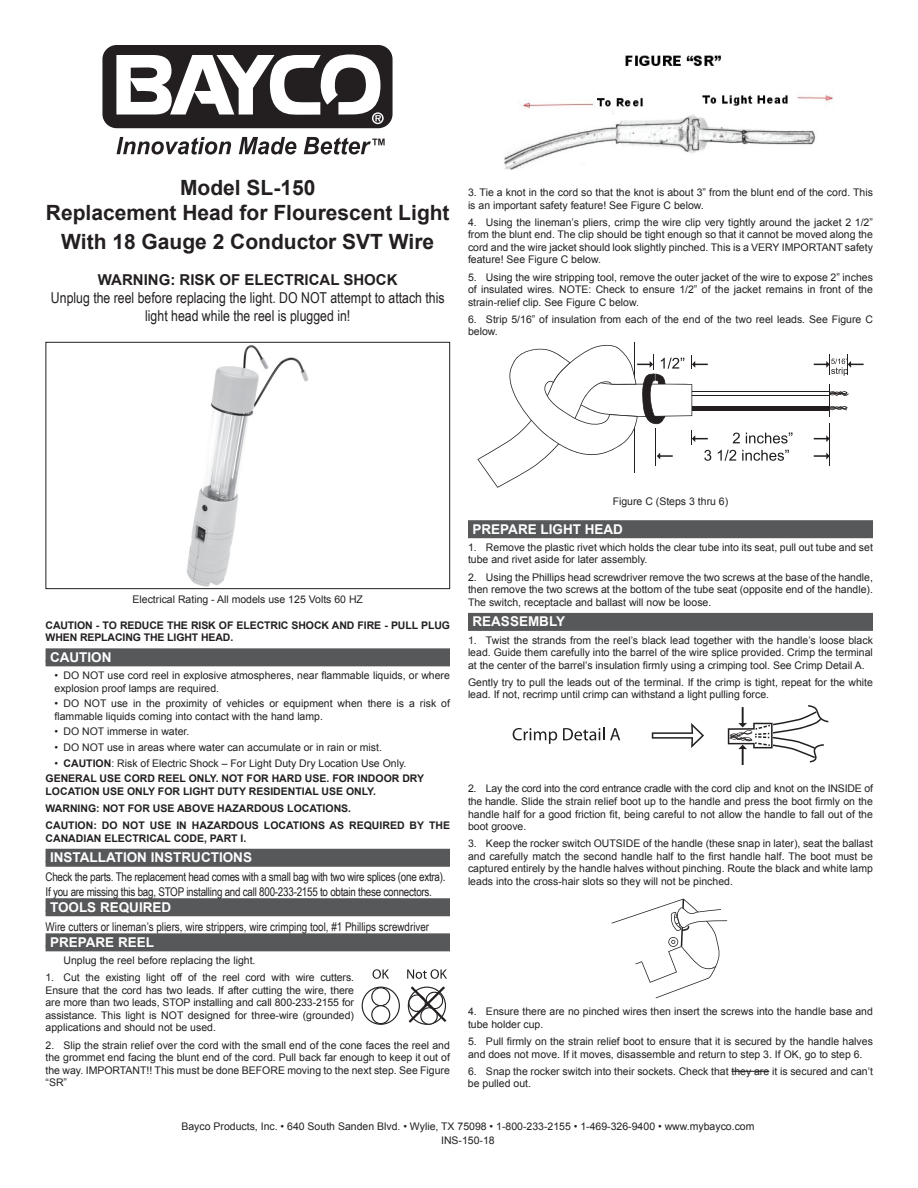
<style>
.page{position:relative;width:918px;height:1188px;background:#fff}
.page>*{position:absolute;margin:0;border:0;box-sizing:border-box;transform-origin:0 0}
.t1{font:700 21px/25.2px "Arial";color:#231f20;text-align:center}
.t2{font:15px/18px "Arial Narrow";color:#231f20;text-align:center}
.t3{font:700 15px "Arial";color:#231f20}
.t4{font:700 13.5px "Arial";color:#fff}
.t5{font:12px/14.4px "Arial Narrow";letter-spacing:-.02em;color:#231f20}
.t6{font:12px "Arial Narrow";color:#231f20}
.t7{font:10.5px/12.6px "Arial";color:#231f20}
.t8{font:700 10.5px/17.1px "Arial";color:#231f20}
.s1{font-weight:400}
</style>
<div class="page">
<div style="left:46px;top:648px;width:404px;height:14px;background:#57585a"></div>
<div style="left:46px;top:660px;width:404px;height:6px;background:#57585a"></div>
<div style="left:46px;top:849px;width:404px;height:13px;background:#57585a"></div>
<div style="left:46px;top:861px;width:404px;height:6px;background:#57585a"></div>
<div style="left:46px;top:898px;width:404px;height:14px;background:#57585a"></div>
<div style="left:46px;top:910px;width:404px;height:6px;background:#57585a"></div>
<div style="left:46px;top:933px;width:404px;height:14px;background:#57585a"></div>
<div style="left:46px;top:945px;width:404px;height:6px;background:#57585a"></div>
<img style="left:187px;top:345px;width:121px;height:242px">
<div style="left:46px;top:342px;width:404px;height:247px;border:1px solid #231f20"></div>
<div style="left:102px;top:45px;width:291px;height:83px;background:#231f20;border-radius:14px"></div>
<svg style="left:116px;top:54px;width:268px;height:70px"></svg>
<svg style="left:117px;top:137px;width:114px;height:18px"></svg>
<svg style="left:239px;top:137px;width:57px;height:18px"></svg>
<svg style="left:304px;top:137px;width:81px;height:18px"></svg>
<div style="left:468px;top:520px;width:405px;height:14px;background:#57585a"></div>
<div style="left:468px;top:532px;width:405px;height:6px;background:#57585a"></div>
<div style="left:468px;top:613px;width:405px;height:13px;background:#57585a"></div>
<div style="left:468px;top:625px;width:405px;height:6px;background:#57585a"></div>
<img style="left:504px;top:55px;width:329px;height:115px">
<hr style="left:634px;top:342px;width:1px;height:131px;background:#231f20">
<svg style="left:733px;top:433px;width:7px;height:10px"></svg>
<svg style="left:746px;top:433px;width:46px;height:11px"></svg>
<svg style="left:718px;top:450px;width:18px;height:11px"></svg>
<svg style="left:742px;top:450px;width:47px;height:11px"></svg>
<hr style="left:829px;top:384px;width:1px;height:32px;background:#231f20">
<hr style="left:829px;top:424px;width:1px;height:42px;background:#231f20">
<hr style="left:692px;top:391px;width:138px;height:1px;background:#231f20">
<hr style="left:692px;top:395px;width:138px;height:1px;background:#231f20">
<div style="left:692px;top:406px;width:138px;height:5px;background:#231f20"></div>
<svg style="left:830px;top:391px;width:19px;height:5px"></svg>
<svg style="left:830px;top:406px;width:17px;height:5px"></svg>
<svg style="left:814px;top:435px;width:15px;height:7px"></svg>
<svg style="left:477px;top:344px;width:234px;height:144px"></svg>
<svg style="left:814px;top:355px;width:50px;height:21px"></svg>
<svg style="left:814px;top:453px;width:15px;height:6px"></svg>
<svg style="left:513px;top:728px;width:44px;height:16px"></svg>
<svg style="left:563px;top:728px;width:41px;height:12px"></svg>
<svg style="left:610px;top:728px;width:10px;height:12px"></svg>
<svg style="left:652px;top:723px;width:52px;height:25px"></svg>
<svg style="left:728px;top:705px;width:100px;height:60px"></svg>
<svg style="left:612px;top:899px;width:115px;height:99px"></svg>
<hr style="left:731px;top:1071px;width:38px;height:1px;background:#231f20">
<svg style="left:362px;top:987px;width:38px;height:38px"></svg>
<svg style="left:407px;top:986px;width:39px;height:39px"></svg>
<svg style="left:373px;top:969px;width:16px;height:10px"></svg>
<svg style="left:407px;top:969px;width:40px;height:10px"></svg>
<h1 class="t1" style="left:46px;top:176px;width:405px">Model SL-150<br>Replacement Head for Flourescent Light</h1>
<h1 class="t1" style="left:61px;top:230px;width:374px">With 18 Gauge 2 Conductor SVT Wire</h1>
<h2 class="t3" style="left:98px;top:270px;width:301px">WARNING: RISK OF ELECTRICAL SHOCK</h2>
<h2 class="t2" style="left:51px;top:288px;width:395px">Unplug the reel before replacing the light. DO NOT attempt to attach this light head while the reel is plugged in!</h2>
<p class="t7" style="left:468px;top:186px;width:406px">3. Tie a knot in the cord so that the knot is about 3” from the blunt end of the cord. This is an important safety feature! See Figure C below.</p>
<p class="t7" style="left:468px;top:216px;width:406px;text-align:justify">4. Using the lineman’s pliers, crimp the wire clip very tightly around the jacket 2 1/2” from the blunt end. The clip should be tight enough so that it cannot be moved along the cord and the wire jacket should look slightly pinched. This is a VERY IMPORTANT safety feature! See Figure C below.</p>
<p class="t7" style="left:468px;top:271px;width:406px;text-align:justify">5. Using the wire stripping tool, remove the outer jacket of the wire to expose 2” inches of insulated wires. NOTE: Check to ensure 1/2” of the jacket remains in front of the strain-relief clip. See Figure C below.</p>
<p class="t7" style="left:468px;top:313px;width:406px">6. Strip 5/16” of insulation from each of the end of the two reel leads. See Figure C below.</p>
<p class="t7" style="left:133px;top:593px;width:232px">Electrical Rating - All models use 125 Volts 60 HZ</p>
<p class="t8" style="left:46px;top:619px;width:406px;line-height:12.6px">CAUTION - TO REDUCE THE RISK OF ELECTRIC SHOCK AND FIRE - PULL PLUG<br>WHEN REPLACING THE LIGHT HEAD.</p>
<p class="t4" style="left:50px;top:648px;width:63px">CAUTION</p>
<p class="t7" style="left:55px;top:669px;width:397px">• DO NOT use cord reel in explosive atmospheres, near flammable liquids, or where explosion proof lamps are required.</p>
<p class="t7" style="left:55px;top:697px;width:397px">• DO NOT use in the proximity of vehicles or equipment when there is a risk of flammable liquids coming into contact with the hand lamp.</p>
<p class="t7" style="left:55px;top:725px;width:136px">• DO NOT immerse in water.</p>
<p class="t7" style="left:55px;top:741px;width:329px">• DO NOT use in areas where water can accumulate or in rain or mist.</p>
<p class="t8" style="left:46px;top:755px;width:380px;line-height:15.6px;text-indent:9px"><span class="s1">•</span> CAUTION<span class="s1">: Risk of Electric Shock – For Light Duty Dry Location Use Only.<br></span>GENERAL USE CORD REEL ONLY. NOT FOR HARD USE. FOR INDOOR DRY</p>
<p class="t8" style="left:46px;top:783px;width:406px">LOCATION USE ONLY FOR LIGHT DUTY RESIDENTIAL USE ONLY.<br>WARNING: NOT FOR USE ABOVE HAZARDOUS LOCATIONS.<br>CAUTION: DO NOT USE IN HAZARDOUS LOCATIONS AS REQUIRED BY THE</p>
<p class="t8" style="left:46px;top:830px;width:202px">CANADIAN ELECTRICAL CODE, PART I.</p>
<p class="t4" style="left:50px;top:849px;width:203px">INSTALLATION INSTRUCTIONS</p>
<p class="t5" style="left:46px;top:869px;width:402px">Check the parts. The replacement head comes with a small bag with two wire splices (one extra).<br>If you are missing this bag, STOP installing and call 800-233-2155 to obtain these connectors.</p>
<p class="t4" style="left:50px;top:898px;width:123px">TOOLS REQUIRED</p>
<p class="t6" style="left:46px;top:918px;width:385px">Wire cutters or lineman’s pliers, wire strippers, wire crimping tool, #1 Phillips screwdriver</p>
<p class="t4" style="left:50px;top:933px;width:106px">PREPARE REEL</p>
<p class="t7" style="left:64px;top:954px;width:194px">Unplug the reel before replacing the light.</p>
<p class="t7" style="left:46px;top:971px;width:310px;text-align:justify">1. Cut the existing light off of the reel cord with wire cutters.<br>Ensure that the cord has two leads. If after cutting the wire, there are more than two leads, STOP installing and call 800-233-2155 for assistance. This light is NOT designed for three-wire (grounded) applications and should not be used.</p>
<p class="t7" style="left:46px;top:1039px;width:406px;text-align:justify">2. Slip the strain relief over the cord with the small end of the cone faces the reel and the grommet end facing the blunt end of the cord. Pull back far enough to keep it out of the way. IMPORTANT!! This must be done BEFORE moving to the next step. See Figure “SR”</p>
<p class="t7" style="left:613px;top:495px;width:117px">Figure C (Steps 3 thru 6)</p>
<p class="t4" style="left:472px;top:520px;width:152px">PREPARE LIGHT HEAD</p>
<p class="t7" style="left:468px;top:541px;width:406px">1. Remove the plastic rivet which holds the clear tube into its seat, pull out tube and set tube and rivet aside for later assembly.</p>
<p class="t7" style="left:468px;top:571px;width:406px;text-align:justify">2. Using the Phillips head screwdriver remove the two screws at the base of the handle, then remove the two screws at the bottom of the tube seat (opposite end of the handle).<br>The switch, receptacle and ballast will now be loose.</p>
<p class="t4" style="left:472px;top:613px;width:94px">REASSEMBLY</p>
<p class="t7" style="left:468px;top:634px;width:406px;text-align:justify">1. Twist the strands from the reel’s black lead together with the handle’s loose black lead. Guide them carefully into the barrel of the wire splice provided. Crimp the terminal at the center of the barrel’s insulation firmly using a crimping tool. See Crimp Detail A.</p>
<p class="t7" style="left:468px;top:676px;width:406px">Gently try to pull the leads out of the terminal. If the crimp is tight, repeat for the white lead. If not, recrimp until crimp can withstand a light pulling force.</p>
<p class="t7" style="left:468px;top:782px;width:406px;text-align:justify">2. Lay the cord into the cord entrance cradle with the cord clip and knot on the INSIDE of the handle. Slide the strain relief boot up to the handle and press the boot firmly on the handle half for a good friction fit, being careful to not allow the handle to fall out of the boot groove.</p>
<p class="t7" style="left:468px;top:837px;width:406px;text-align:justify">3. Keep the rocker switch OUTSIDE of the handle (these snap in later), seat the ballast and carefully match the second handle half to the first handle half. The boot must be captured entirely by the handle halves without pinching. Route the black and white lamp leads into the cross-hair slots so they will not be pinched.</p>
<p class="t7" style="left:468px;top:1006px;width:406px">4. Ensure there are no pinched wires then insert the screws into the handle base and tube holder cup.</p>
<p class="t7" style="left:468px;top:1035px;width:406px">5. Pull firmly on the strain relief boot to ensure that it is secured by the handle halves and does not move. If it moves, disassemble and return to step 3. If OK, go to step 6.</p>
<p class="t7" style="left:468px;top:1065px;width:406px">6. Snap the rocker switch into their sockets. Check that they are it is secured and can’t be pulled out.</p>
<p class="t7" style="left:181px;top:1120px;width:575px;line-height:13.5px;text-align:center">Bayco Products, Inc. • 640 South Sanden Blvd. • Wylie, TX 75098 • 1-800-233-2155 • 1-469-326-9400 • www.mybayco.com<br>INS-150-18</p>
</div>
